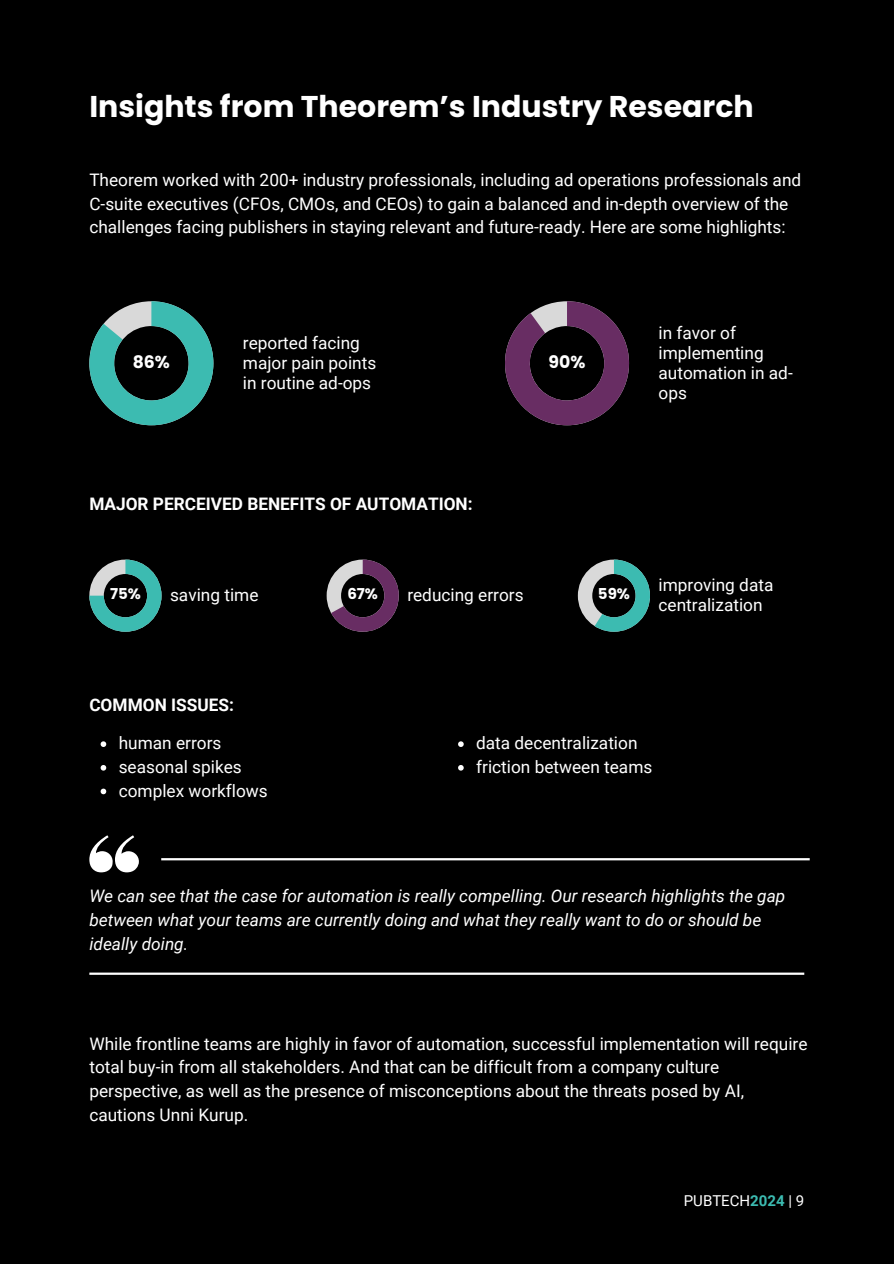
<style>
.page{position:relative;width:894px;height:1264px;background:#fff}
.page>*{position:absolute;margin:0;border:0;box-sizing:border-box;transform-origin:0 0}
.t1{font:700 30px "Poppins";color:#fff}
.t2{font:17.25px/20.2px "Roboto";color:#fff}
.t3{font:italic 17.25px/23.7px "Roboto";color:#fff}
.t4{font:700 17.25px "Roboto";color:#fff}
.t5{font:700 17.25px "Poppins";color:#fff}
.t6{font:15px "Roboto";color:#fff}
.t7{font:700 15px "Poppins";color:#fff}
.s1{font-weight:700;color:#3cbbb1}
</style>
<div class="page">
<div style="left:0;top:0;width:893px;height:1263px;background:#000"></div>
<svg style="left:89px;top:301px;width:124px;height:124px"></svg>
<svg style="left:505px;top:301px;width:124px;height:124px"></svg>
<svg style="left:89px;top:559px;width:72px;height:72px"></svg>
<svg style="left:326px;top:559px;width:72px;height:72px"></svg>
<svg style="left:577px;top:559px;width:72px;height:72px"></svg>
<svg style="left:101px;top:741px;width:5px;height:6px"></svg>
<svg style="left:101px;top:765px;width:5px;height:5px"></svg>
<svg style="left:101px;top:788px;width:5px;height:6px"></svg>
<svg style="left:458px;top:741px;width:5px;height:6px"></svg>
<svg style="left:458px;top:765px;width:5px;height:5px"></svg>
<hr style="left:161px;top:858px;width:648px;height:2px;background:#fff">
<svg style="left:89px;top:835px;width:50px;height:37px"></svg>
<hr style="left:89px;top:972px;width:715px;height:2px;background:#fff">
<h4 class="t1" style="left:89px;top:85px;width:665px">Insights from Theorem’s Industry Research</h4>
<p class="t2" style="left:89px;top:168px;width:713px;line-height:23.7px">Theorem worked with 200+ industry professionals, including ad operations professionals and<br>C-suite executives (CFOs, CMOs, and CEOs) to gain a balanced and in-depth overview of the challenges facing publishers in staying relevant and future-ready. Here are some highlights:</p>
<h4 class="t5" style="left:133px;top:349px;width:39px">86%</h4>
<h3 class="t2" style="left:243px;top:332px;width:135px">reported facing major pain points in routine ad-ops</h3>
<h4 class="t4" style="left:89px;top:494px;width:384px">MAJOR PERCEIVED BENEFITS OF AUTOMATION:</h4>
<h3 class="t5" style="left:548px;top:349px;width:38px">90%</h3>
<p class="t2" style="left:658px;top:322px;width:136px">in favor of implementing automation in ad&shy;ops</p>
<p class="t7" style="left:110px;top:583px;width:32px">75%</p>
<h2 class="t2" style="left:170px;top:585px;width:90px">saving time</h2>
<h4 class="t7" style="left:347px;top:583px;width:32px">67%</h4>
<p class="t2" style="left:407px;top:585px;width:118px">reducing errors</p>
<p class="t2" style="left:658px;top:575px;width:116px">improving data centralization</p>
<p class="t7" style="left:597px;top:583px;width:34px">59%</p>
<p class="t4" style="left:89px;top:695px;width:146px">COMMON ISSUES:</p>
<p class="t2" style="left:119px;top:733px;width:104px">human errors</p>
<h4 class="t2" style="left:119px;top:756px;width:124px">seasonal spikes</h4>
<h2 class="t2" style="left:119px;top:780px;width:150px">complex workflows</h2>
<p class="t2" style="left:476px;top:733px;width:163px">data decentralization</p>
<p class="t2" style="left:476px;top:756px;width:178px">friction between teams</p>
<p class="t3" style="left:89px;top:884px;width:697px">We can see that the case for automation is really compelling. Our research highlights the gap between what your teams are currently doing and what they really want to do or should be ideally doing.</p>
<h4 class="t2" style="left:89px;top:1031px;width:719px;line-height:23.7px">While frontline teams are highly in favor of automation, successful implementation will require total buy-in from all stakeholders. And that can be difficult from a company culture perspective, as well as the presence of misconceptions about the threats posed by AI, cautions Unni Kurup.</h4>
<h1 class="t6" style="left:683px;top:1191px;width:122px">PUBTECH<span class="s1">2024</span> | 9</h1>
</div>
